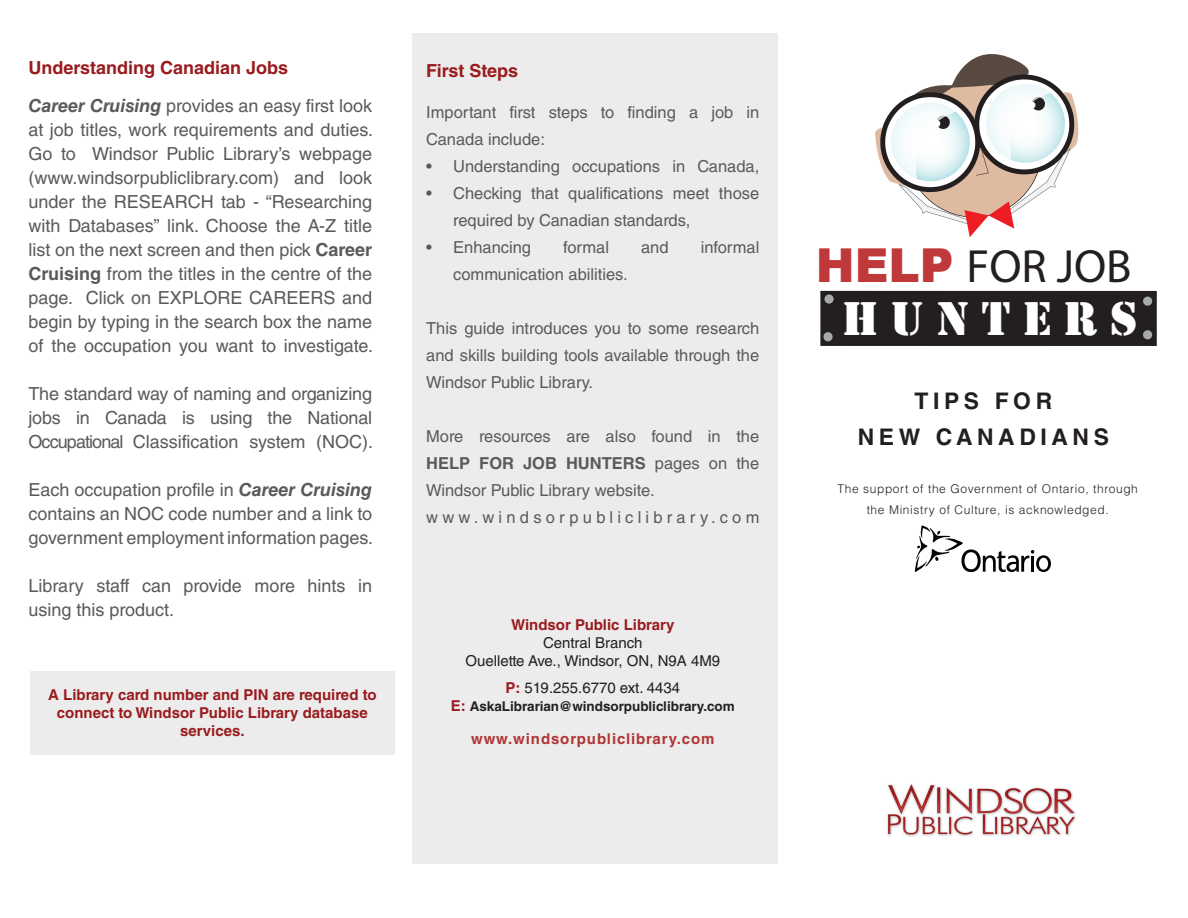
<style>
.page{position:relative;width:1188px;height:918px;background:#fff}
.page>*{position:absolute;margin:0;border:0;box-sizing:border-box;transform-origin:0 0}
.t1{font:48.9px "Stencil";color:#fff}
.t2{font:46.8px "Myriad Pro";color:#231f20}
.t3{font:700 22.95px/36px "Helvetica LT Std";letter-spacing:.2em;color:#231f20;text-align:center}
.t4{font:18px/24px "Helvetica LT Std";color:#5a5a5d;text-align:justify}
.t5{font:700 18px/37.5px "Helvetica LT Std";color:#9a1b1e}
.t6{font:16.5px/27px "Helvetica LT Std";color:#5a5a5d}
.t7{font:700 15px/18px "Helvetica LT Std";color:#9a1b1e;text-align:center}
.t8{font:15px/18px "Helvetica LT Std";color:#231f20;text-align:center}
.t9{font:700 15px "Helvetica LT Std";letter-spacing:.06em;color:#b03636}
.t10{font:700 13.5px "Helvetica LT Std";color:#231f20}
.t11{font:300 12px/21px "Helvetica LT Std";letter-spacing:.05em;color:#231f20;text-align:center}
.s1{font-style:italic;color:#5a5a5d}
.s2{font-weight:400;color:#5a5a5d}
.s3{font-weight:700}
.s4{font-weight:700;font-style:italic}
.s5{font-weight:700;color:#9a1b1e}
.s6{font-size:15px;color:#9a1b1e}
.s7{font-family:"Arial";font-weight:900;color:#c0393a}
</style>
<div class="page">
<svg style="left:875px;top:54px;width:204px;height:183px"></svg>
<div style="left:1028px;top:101px;width:8px;height:8px;background:#fff;border-radius:3px"></div>
<div style="left:933px;top:120px;width:8px;height:8px;background:#fff;border-radius:3px"></div>
<div style="left:820px;top:291px;width:337px;height:55px;background:#231f20"></div>
<svg style="left:824px;top:294px;width:10px;height:10px"></svg>
<div style="left:823px;top:332px;width:10px;height:9px;background:#a8a9ad;border-radius:50%"></div>
<div style="left:1143px;top:297px;width:9px;height:9px;background:#a8a9ad;border-radius:50%"></div>
<div style="left:1143px;top:330px;width:9px;height:9px;background:#a8a9ad;border-radius:50%"></div>
<img style="left:887px;top:784px;width:189px;height:53px">
<div style="left:30px;top:671px;width:364px;height:83px;background:#ececec"></div>
<div style="left:412px;top:34px;width:366px;height:830px;background:#ececec"></div>
<svg style="left:915px;top:525px;width:136px;height:47px"></svg>
<p class="t5" style="left:28px;top:49px;width:345px">Understanding Canadian Jobs<br><span class="s1">Career Cruising</span> <span class="s2">provides an easy first look</span></p>
<p class="t4" style="left:28px;top:117px;width:346px">at job titles, work requirements and duties.<br>Go to Windsor Public Library’s webpage (www.windsorpubliclibrary.com) and look under the RESEARCH tab - “Researching with Databases” link. Choose the A-Z title list on the next screen and then pick <span class="s3">Career Cruising</span> from the titles in the centre of the page. Click on EXPLORE CAREERS and begin by typing in the search box the name of the occupation you want to investigate.</p>
<p class="t4" style="left:28px;top:381px;width:346px">The standard way of naming and organizing jobs in Canada is using the National Occupational Classification system (NOC).</p>
<p class="t4" style="left:28px;top:477px;width:346px">Each occupation profile in <span class="s4">Career Cruising </span>contains an NOC code number and a link to government employment information pages.</p>
<p class="t4" style="left:28px;top:573px;width:345px">Library staff can provide more hints in using this product.</p>
<p class="t7" style="left:48px;top:686px;width:330px">A Library card number and PIN are required to connect to Windsor Public Library database services.</p>
<p class="t5" style="left:426px;top:52px;width:94px">First Steps</p>
<p class="t6" style="left:426px;top:98px;width:335px">Important first steps to finding a job in<br>Canada include:</p>
<p class="t6" style="left:426px;top:152px;width:335px">• Understanding occupations in Canada,</p>
<p class="t6" style="left:453px;top:179px;width:308px;text-indent:-27px">• Checking that qualifications meet those required by Canadian standards,</p>
<p class="t6" style="left:426px;top:233px;width:106px">• Enhancing</p>
<p class="t6" style="left:563px;top:233px;width:47px">formal</p>
<p class="t6" style="left:641px;top:233px;width:29px">and</p>
<p class="t6" style="left:701px;top:233px;width:60px">informal</p>
<p class="t6" style="left:453px;top:260px;width:176px">communication abilities.</p>
<p class="t6" style="left:426px;top:314px;width:335px;text-align:justify">This guide introduces you to some research and skills building tools available through the Windsor Public Library.</p>
<p class="t6" style="left:426px;top:422px;width:335px">More resources are also found in the <span class="s3">HELP FOR JOB HUNTERS</span> pages on the Windsor Public Library website. www.windsorpubliclibrary.com</p>
<p class="t7" style="left:511px;top:616px;width:165px">Windsor Public Library</p>
<p class="t8" style="left:465px;top:634px;width:256px">Central Branch<br>Ouellette Ave., Windsor, ON, N9A 4M9</p>
<p class="t8" style="left:505px;top:679px;width:176px"><span class="s5">P:</span> 519.255.6770 ext. 4434</p>
<p class="t10" style="left:451px;top:698px;width:286px"><span class="s6">E:</span> AskaLibrarian@windsorpubliclibrary.com</p>
<p class="t9" style="left:471px;top:729px;width:245px">www.windsorpubliclibrary.com</p>
<h2 class="t2" style="left:816px;top:237px;width:317px"><span class="s7">HELP</span> FOR JOB</h2>
<h1 class="t1" style="left:842px;top:290px;width:297px">H U N T E R S</h1>
<p class="t3" style="left:858px;top:383px;width:253px">TIPS FOR<br>NEW CANADIANS</p>
<p class="t11" style="left:838px;top:479px;width:302px">The support of the Government of Ontario, through the Ministry of Culture, is acknowledged.</p>
</div>
